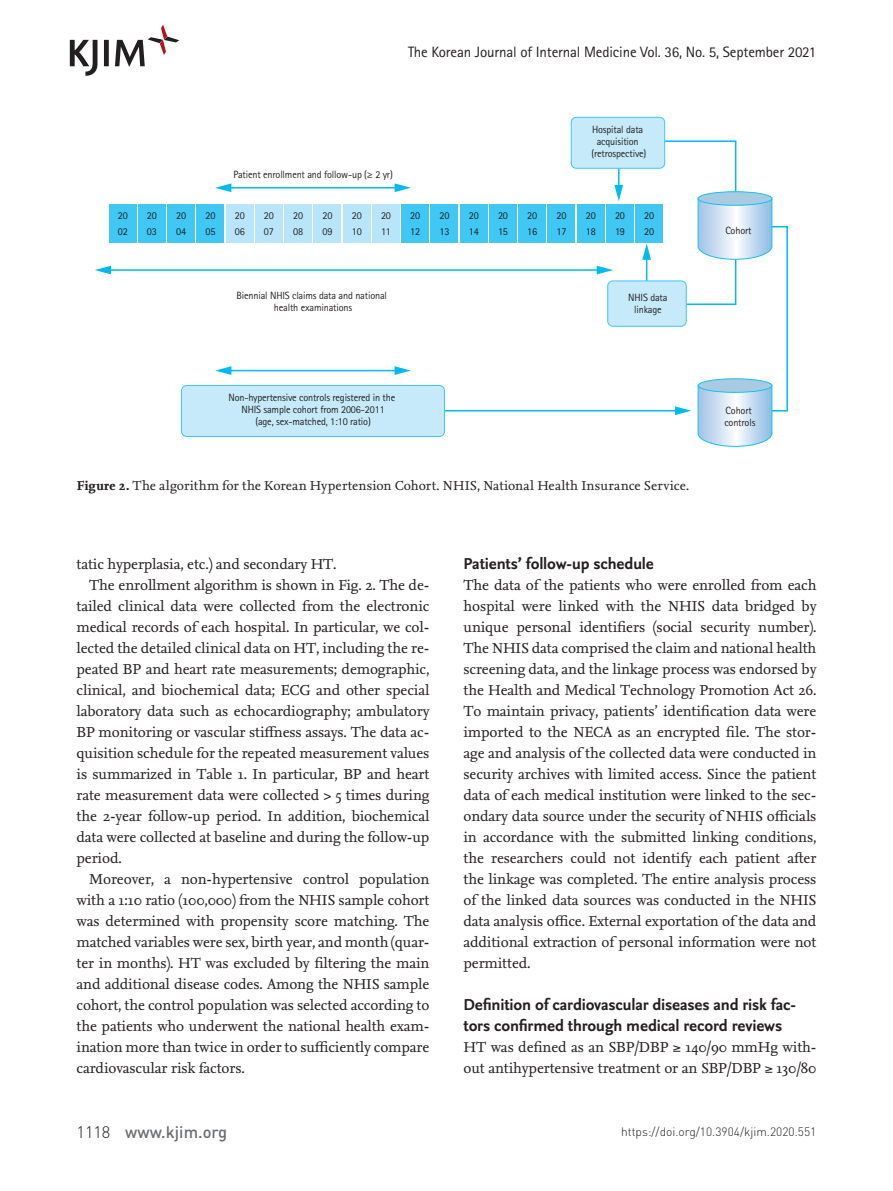
<style>
.page{position:relative;width:893px;height:1191px;background:#fff}
.page>*{position:absolute;margin:0;border:0;box-sizing:border-box;transform-origin:0 0}
.제목2{font:700 16.5px/21px "Nexus Sans";letter-spacing:-.01em;color:#231f20}
.t1{font:500 16.5px "DIN Pro";color:#6c6d70}
.들였쓰기_본문{font:15px/21px "Nexus Serif";letter-spacing:-.01em;color:#231f20;text-align:justify}
.본문첫단락{font:15px/21px "Nexus Serif";letter-spacing:-.01em;color:#231f20;text-align:justify}
.t2{font:15px "Rotis Sans Serif Std";letter-spacing:-.01em;color:#231f20}
.그림설명{font:13.5px "Nexus Serif";letter-spacing:.005em;color:#231f20}
.t3{font:300 12px "DIN Pro";color:#231f20}
.t4{font:10.5px/16.5px "Rotis Sans Serif Std";letter-spacing:-.015em;color:#231f20}
.s1{font-family:"Myriad Pro"}
.s2{font-weight:700}
.s3{font-weight:300;color:#231f20}
</style>
<div class="page">
<svg style="left:70px;top:25px;width:109px;height:51px"></svg>
<hr style="left:439px;top:410px;width:239px;height:1px;background:#00baf1">
<hr style="left:228px;top:187px;width:170px;height:1px;background:#00baf1">
<svg style="left:215px;top:183px;width:16px;height:9px"></svg>
<svg style="left:395px;top:183px;width:16px;height:9px"></svg>
<hr style="left:228px;top:370px;width:170px;height:1px;background:#00baf1">
<svg style="left:215px;top:366px;width:16px;height:9px"></svg>
<svg style="left:395px;top:366px;width:16px;height:9px"></svg>
<hr style="left:108px;top:269px;width:492px;height:2px;background:#00baf1">
<svg style="left:95px;top:266px;width:16px;height:8px"></svg>
<svg style="left:597px;top:266px;width:16px;height:8px"></svg>
<div style="left:182px;top:385px;width:262px;height:51px;background:#c6eafa;border-radius:5px"></div>
<div style="left:181px;top:385px;width:264px;height:52px;border:1px solid #40c7f4;border-radius:5px"></div>
<div style="left:571px;top:117px;width:94px;height:51px;background:#c6eafa;border-radius:5px"></div>
<div style="left:571px;top:117px;width:94px;height:52px;border:1px solid #40c7f4;border-radius:5px"></div>
<svg style="left:642px;top:125px;width:146px;height:322px"></svg>
<div style="left:698px;top:379px;width:74px;height:13px;background:#a8cbe2;border-radius:50%"></div>
<div style="left:698px;top:378px;width:74px;height:15px;border:1px solid #15c0f2;border-radius:50%"></div>
<div style="left:608px;top:281px;width:78px;height:45px;background:#c6eafa;border-radius:5px"></div>
<div style="left:607px;top:280px;width:80px;height:47px;border:1px solid #40c7f4;border-radius:5px"></div>
<div style="left:109px;top:204px;width:27px;height:39px;background:#40c7f4"></div>
<div style="left:138px;top:204px;width:28px;height:39px;background:#40c7f4"></div>
<div style="left:167px;top:204px;width:28px;height:39px;background:#40c7f4"></div>
<div style="left:197px;top:204px;width:27px;height:39px;background:#40c7f4"></div>
<div style="left:226px;top:204px;width:27px;height:39px;background:#b9e5fa"></div>
<div style="left:255px;top:204px;width:28px;height:39px;background:#b9e5fa"></div>
<div style="left:284px;top:204px;width:28px;height:39px;background:#b9e5fa"></div>
<div style="left:314px;top:204px;width:27px;height:39px;background:#b9e5fa"></div>
<div style="left:343px;top:204px;width:27px;height:39px;background:#b9e5fa"></div>
<div style="left:372px;top:204px;width:28px;height:39px;background:#b9e5fa"></div>
<div style="left:401px;top:204px;width:28px;height:39px;background:#40c7f4"></div>
<div style="left:431px;top:204px;width:27px;height:39px;background:#40c7f4"></div>
<div style="left:460px;top:204px;width:27px;height:39px;background:#40c7f4"></div>
<div style="left:489px;top:204px;width:28px;height:39px;background:#40c7f4"></div>
<div style="left:518px;top:204px;width:28px;height:39px;background:#40c7f4"></div>
<div style="left:548px;top:204px;width:27px;height:39px;background:#40c7f4"></div>
<div style="left:577px;top:204px;width:27px;height:39px;background:#40c7f4"></div>
<div style="left:606px;top:204px;width:28px;height:39px;background:#40c7f4"></div>
<div style="left:635px;top:204px;width:28px;height:39px;background:#40c7f4"></div>
<svg style="left:614px;top:169px;width:9px;height:32px"></svg>
<p class="t2" style="left:408px;top:43px;width:410px">The Korean Journal of Internal Medicine Vol. 36, No. 5, September 2021</p>
<p class="t4" style="left:233px;top:166px;width:161px">Patient enrollment and follow-up (<span class="s1">≥</span> 2 yr)</p>
<p class="t4" style="left:591px;top:123px;width:56px;line-height:12px;text-align:center">Hospital data acquisition (retrospective)</p>
<p class="t4" style="left:118px;top:207px;width:12px">20<br>02</p>
<p class="t4" style="left:147px;top:207px;width:12px">20<br>03</p>
<p class="t4" style="left:176px;top:207px;width:12px">20<br>04</p>
<p class="t4" style="left:205px;top:207px;width:12px">20<br>05</p>
<p class="t4" style="left:235px;top:207px;width:12px">20<br>06</p>
<p class="t4" style="left:264px;top:207px;width:12px">20<br>07</p>
<p class="t4" style="left:293px;top:207px;width:12px">20<br>08</p>
<p class="t4" style="left:322px;top:207px;width:12px">20<br>09</p>
<p class="t4" style="left:352px;top:207px;width:12px">20<br>10</p>
<p class="t4" style="left:381px;top:207px;width:12px">20<br>11</p>
<p class="t4" style="left:410px;top:207px;width:12px">20<br>12</p>
<p class="t4" style="left:439px;top:207px;width:12px">20<br>13</p>
<p class="t4" style="left:469px;top:207px;width:12px">20<br>14</p>
<p class="t4" style="left:498px;top:207px;width:12px">20<br>15</p>
<p class="t4" style="left:527px;top:207px;width:12px">20<br>16</p>
<p class="t4" style="left:556px;top:207px;width:12px">20<br>17</p>
<p class="t4" style="left:586px;top:207px;width:12px">20<br>18</p>
<p class="t4" style="left:615px;top:207px;width:12px">20<br>19</p>
<p class="t4" style="left:644px;top:207px;width:12px">20<br>20</p>
<p class="t4" style="left:237px;top:290px;width:152px;line-height:12px;text-align:center">Biennial NHIS claims data and national health examinations</p>
<p class="t4" style="left:228px;top:391px;width:168px;line-height:12px;text-align:center">Non-hypertensive controls registered in the<br>NHIS sample cohort from 2006-2011<br>(age, sex-matched, 1:10 ratio)</p>
<p class="t4" style="left:628px;top:292px;width:41px;line-height:12px;text-align:center">NHIS data linkage</p>
<p class="그림설명" style="left:77px;top:476px;width:614px"><span class="s2">Figure 2.</span> The algorithm for the Korean Hypertension Cohort. NHIS, National Health Insurance Service.</p>
<p class="t4" style="left:725px;top:222px;width:28px">Cohort</p>
<p class="t4" style="left:724px;top:405px;width:32px;line-height:12px">Cohort controls</p>
<p class="들였쓰기_본문" style="left:77px;top:553px;width:262px">tatic hyperplasia, etc.) and secondary HT.</p>
<p class="들였쓰기_본문" style="left:77px;top:574px;width:354px;text-indent:13px">The enrollment algorithm is shown in Fig. 2. The de&shy;tailed clinical data were collected from the electronic medical records of each hospital. In particular, we col&shy;lected the detailed clinical data on HT, including the re&shy;peated BP and heart rate measurements; demographic, clinical, and biochemical data; ECG and other special laboratory data such as echocardiography; ambulatory BP monitoring or vascular stiffness assays. The data ac&shy;quisition schedule for the repeated measurement values is summarized in Table 1. In particular, BP and heart rate measurement data were collected &gt; 5 times during the 2-year follow-up period. In addition, biochemical data were collected at baseline and during the follow-up period.</p>
<p class="들였쓰기_본문" style="left:77px;top:868px;width:354px;text-indent:13px">Moreover, a non-hypertensive control population with a 1:10 ratio (100,000) from the NHIS sample cohort was determined with propensity score matching. The matched variables were sex, birth year, and month (quar&shy;ter in months). HT was excluded by filtering the main and additional disease codes. Among the NHIS sample cohort, the control population was selected according to the patients who underwent the national health exam&shy;ination more than twice in order to sufficiently compare cardiovascular risk factors.</p>
<p class="제목2" style="left:463px;top:552px;width:192px">Patients’ follow-up schedule</p>
<p class="본문첫단락" style="left:463px;top:574px;width:354px">The data of the patients who were enrolled from each hospital were linked with the NHIS data bridged by unique personal identifiers (social security number).<br>The NHIS data comprised the claim and national health screening data, and the linkage process was endorsed by the Health and Medical Technology Promotion Act 26.<br>To maintain privacy, patients’ identification data were imported to the NECA as an encrypted file. The stor&shy;age and analysis of the collected data were conducted in security archives with limited access. Since the patient data of each medical institution were linked to the sec&shy;ondary data source under the security of NHIS officials in accordance with the submitted linking conditions, the researchers could not identify each patient after the linkage was completed. The entire analysis process of the linked data sources was conducted in the NHIS data analysis office. External exportation of the data and additional extraction of personal information were not permitted.</p>
<p class="제목2" style="left:463px;top:993px;width:334px">Definition of cardiovascular diseases and risk fac&shy;tors confirmed through medical record reviews</p>
<p class="본문첫단락" style="left:463px;top:1036px;width:354px">HT was defined as an SBP/DBP ≥ 140/90 mmHg with&shy;out antihypertensive treatment or an SBP/DBP ≥ 130/80</p>
<p class="t1" style="left:77px;top:1120px;width:152px"><span class="s3">1118</span> www.kjim.org</p>
<p class="t3" style="left:621px;top:1123px;width:197px">https://doi.org/10.3904/kjim.2020.551</p>
</div>
